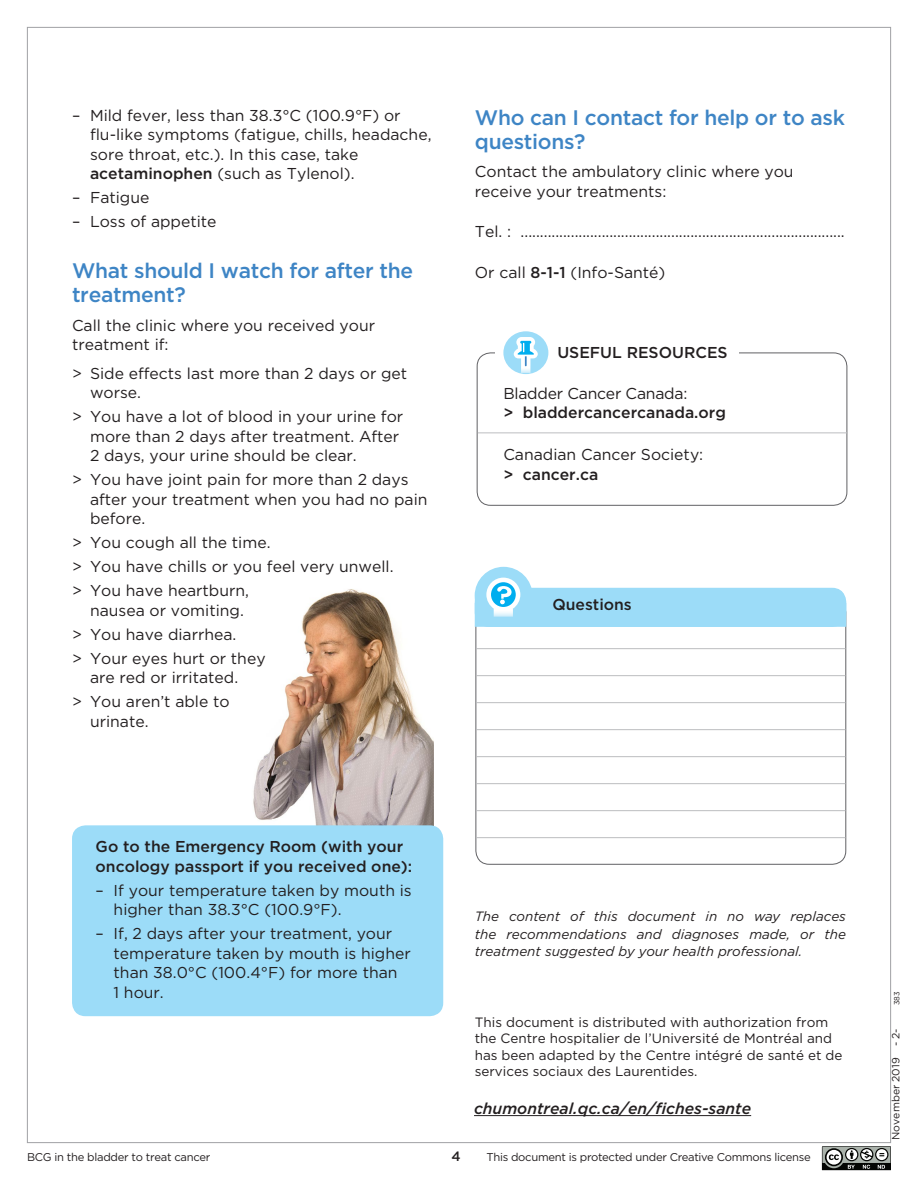
<style>
.page{position:relative;width:918px;height:1188px;background:#fff}
.page>*{position:absolute;margin:0;border:0;box-sizing:border-box;transform-origin:0 0}
.t1{font:500 21px/24px "Gotham";letter-spacing:-.015em;color:#3e85c5}
.t2{font:15.75px/19.5px "Gotham";color:#231f20}
.t3{font:500 15.75px/19.5px "Gotham";color:#231f20}
.t4{font:italic 500 15.75px "Gotham";color:#231f20}
.t5{font:13.5px/16.5px "Gotham";color:#231f20}
.t6{font:italic 13.5px/17.4px "Gotham";color:#231f20;text-align:justify}
.t7{font:500 13.5px "Gotham";color:#231f20}
.t8{font:11.25px "Gotham";letter-spacing:-.025em;color:#231f20}
.t9{font:10.5px "Gotham";color:#231f20}
.t10{font:7.5px "Gotham";color:#231f20}
.s1{font-weight:500}
</style>
<div class="page">
<svg style="left:822px;top:1146px;width:69px;height:24px;background:#747774"></svg>
<hr style="left:476px;top:648px;width:369px;height:1px;background:#bcbdc0">
<hr style="left:476px;top:675px;width:369px;height:1px;background:#bcbdc0">
<hr style="left:476px;top:702px;width:369px;height:1px;background:#bcbdc0">
<hr style="left:476px;top:729px;width:369px;height:1px;background:#bcbdc0">
<hr style="left:476px;top:756px;width:369px;height:1px;background:#bcbdc0">
<hr style="left:476px;top:783px;width:369px;height:1px;background:#bcbdc0">
<hr style="left:476px;top:810px;width:369px;height:1px;background:#bcbdc0">
<hr style="left:476px;top:837px;width:369px;height:1px;background:#bcbdc0">
<div style="left:476px;top:589px;width:370px;height:37px;background:#9cdcf8;border-radius:14px"></div>
<div style="left:475px;top:588px;width:371px;height:39px;border:2px solid #9cdcf8;border-radius:14px"></div>
<div style="left:475px;top:603px;width:371px;height:24px;background:#9cdcf8"></div>
<svg style="left:475px;top:567px;width:58px;height:55px"></svg>
<img style="left:253px;top:589px;width:181px;height:237px">
<div style="left:72px;top:825px;width:371px;height:191px;background:#9cdcf8;border-radius:14px"></div>
<div style="left:477px;top:352px;width:370px;height:154px;border:1px solid #616164;border-radius:14px"></div>
<div style="left:495px;top:346px;width:72px;height:10px;background:#fff"></div>
<hr style="left:478px;top:432px;width:369px;height:1px;background:#bcbdc0">
<svg style="left:503px;top:331px;width:45px;height:43px"></svg>
<div style="left:557px;top:345px;width:182px;height:17px;background:#fff"></div>
<hr style="left:474px;top:1115px;width:277px;height:1px;background:#231f20">
<p class="t2" style="left:90px;top:105px;width:343px;text-indent:-18px">– Mild fever, less than 38.3°C (100.9°F) or flu-like symptoms (fatigue, chills, headache, sore throat, etc.). In this case, take <span class="s1">acetaminophen</span> (such as Tylenol).</p>
<p class="t2" style="left:72px;top:188px;width:79px">– Fatigue</p>
<p class="t2" style="left:72px;top:212px;width:146px">– Loss of appetite</p>
<h1 class="t1" style="left:72px;top:259px;width:343px">What should I watch for after the treatment?</h1>
<p class="t2" style="left:72px;top:315px;width:305px">Call the clinic where you received your treatment if:</p>
<p class="t2" style="left:90px;top:363px;width:319px;text-indent:-18px">&gt; Side effects last more than 2 days or get worse.</p>
<p class="t2" style="left:90px;top:407px;width:315px;text-indent:-18px">&gt; You have a lot of blood in your urine for more than 2 days after treatment. After<br>2 days, your urine should be clear.</p>
<p class="t2" style="left:90px;top:470px;width:339px;text-indent:-18px">&gt; You have joint pain for more than 2 days after your treatment when you had no pain before.</p>
<p class="t2" style="left:72px;top:530px;width:323px;line-height:24px">&gt; You cough all the time.<br>&gt; You have chills or you feel very unwell. &gt; You have heartburn,</p>
<p class="t2" style="left:72px;top:598px;width:195px;line-height:24px;text-indent:18px">nausea or vomiting.<br>&gt; You have diarrhea.<br>&gt; Your eyes hurt or they</p>
<p class="t2" style="left:72px;top:665px;width:168px;line-height:24px;text-indent:18px">are red or irritated. &gt; You aren’t able to</p>
<p class="t2" style="left:90px;top:711px;width:60px">urinate.</p>
<h1 class="t1" style="left:475px;top:105px;width:372px">Who can I contact for help or to ask questions?</h1>
<p class="t2" style="left:475px;top:162px;width:320px">Contact the ambulatory clinic where you receive your treatments:</p>
<p class="t2" style="left:475px;top:222px;width:371px">Tel. : ....................................................................................</p>
<p class="t2" style="left:475px;top:262px;width:192px">Or call <span class="s1">8-1-1</span> (Info-Santé)</p>
<p class="t3" style="left:557px;top:343px;width:172px">USEFUL RESOURCES</p>
<p class="t2" style="left:503px;top:383px;width:186px">Bladder Cancer Canada:</p>
<p class="t3" style="left:503px;top:403px;width:224px">&gt; bladdercancercanada.org</p>
<p class="t2" style="left:503px;top:445px;width:201px">Canadian Cancer Society:</p>
<p class="t3" style="left:503px;top:464px;width:96px">&gt; cancer.ca</p>
<p class="t3" style="left:552px;top:595px;width:81px">Questions</p>
<p class="t3" style="left:96px;top:837px;width:318px">Go to the Emergency Room (with your oncology passport if you received one):</p>
<p class="t2" style="left:114px;top:880px;width:300px;text-indent:-18px">– If your temperature taken by mouth is higher than 38.3°C (100.9°F).</p>
<p class="t2" style="left:114px;top:924px;width:299px;text-indent:-18px">– If, 2 days after your treatment, your temperature taken by mouth is higher than 38.0°C (100.4°F) for more than<br>1 hour.</p>
<p class="t6" style="left:475px;top:908px;width:373px">The content of this document in no way replaces the recommendations and diagnoses made, or the treatment suggested by your health professional.</p>
<p class="t5" style="left:475px;top:1014px;width:369px">This document is distributed with authorization from the Centre hospitalier de l’Université de Montréal and has been adapted by the Centre intégré de santé et de services sociaux des Laurentides.</p>
<p class="t4" style="left:474px;top:1098px;width:279px">chumontreal.qc.ca/en/fiches-sante</p>
<p class="t8" style="left:27px;top:1150px;width:185px">BCG in the bladder to treat cancer</p>
<p class="t7" style="left:451px;top:1148px;width:11px">4</p>
<p class="t8" style="left:487px;top:1150px;width:326px">This document is protected under Creative Commons license</p>
<p class="t10" style="left:892px;top:1005px;width:15px;rotate:-90deg">383</p>
<p class="t9" style="left:889px;top:1140px;width:113px;rotate:-90deg">November 2019 - 2-</p>
</div>
